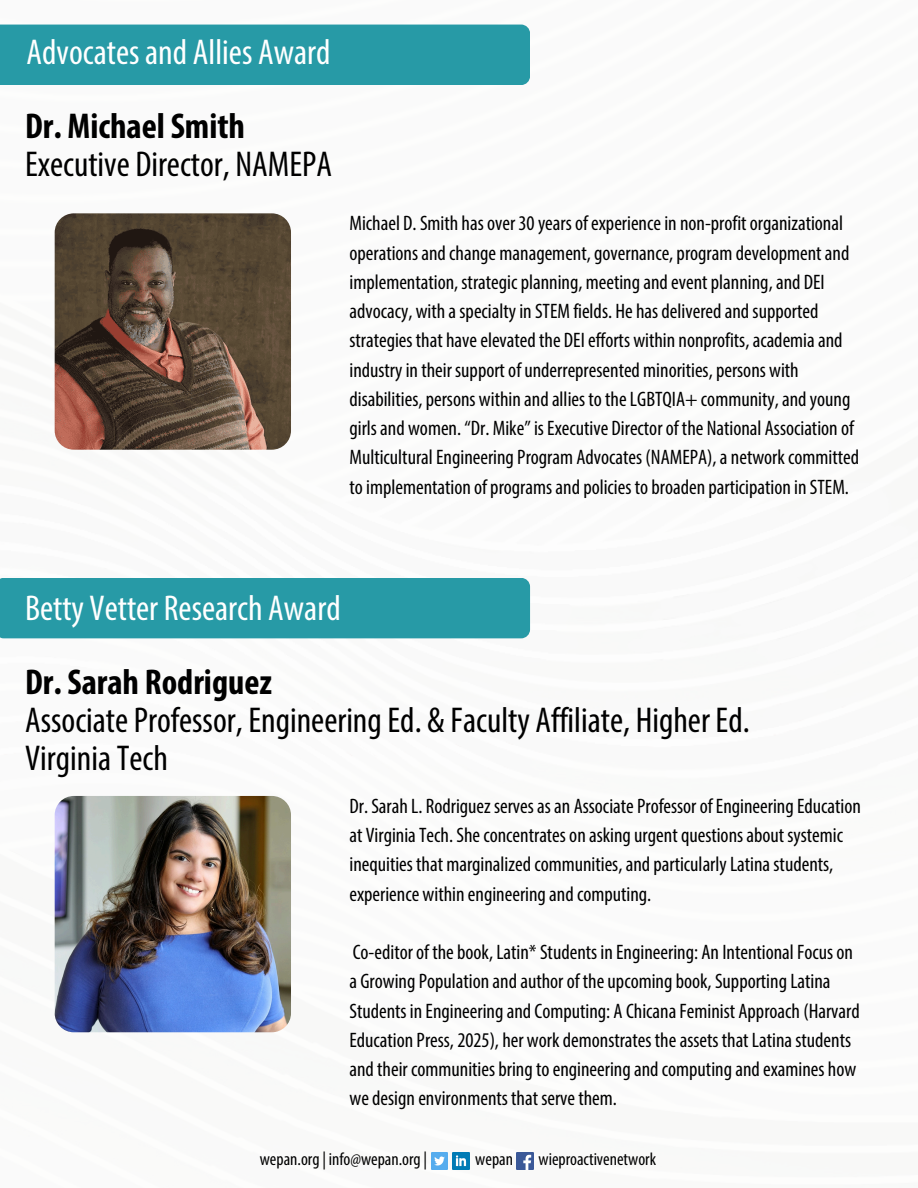
<style>
.page{position:relative;width:918px;height:1188px;background:#fff}
.page>*{position:absolute;margin:0;border:0;box-sizing:border-box;transform-origin:0 0}
.t1{font:condensed 36px/38.2px "Myriad Pro";color:#000}
.t2{font:condensed 36px "Myriad Pro";color:#fff}
.t3{font:condensed 21px/29.2px "Myriad Pro";color:#000}
.t4{font:condensed 18px "Myriad Pro";color:#000}
.s1{font-weight:700}
</style>
<div class="page">
<img style="left:517px;top:1153px;width:16px;height:16px">
<img style="left:453px;top:1153px;width:17px;height:16px">
<img style="left:431px;top:1153px;width:17px;height:16px">
<div style="left:0;top:25px;width:530px;height:60px;background:#279aa6"></div>
<img style="left:55px;top:213px;width:236px;height:237px;border-radius:19px">
<div style="left:0;top:578px;width:530px;height:60px;background:#279aa6"></div>
<img style="left:55px;top:796px;width:236px;height:236px;border-radius:19px">
<p class="t2" style="left:27px;top:37px;width:305px">Advocates and Allies Award</p>
<h2 class="t1" style="left:25px;top:110px;width:309px"><span class="s1">Dr. Michael Smith<br></span>Executive Director, NAMEPA</h2>
<h2 class="t3" style="left:349px;top:211px;width:511px">Michael D. Smith has over 30 years of experience in non-profit organizational operations and change management, governance, program development and implementation, strategic planning, meeting and event planning, and DEI advocacy, with a specialty in STEM fields. He has delivered and supported strategies that have elevated the DEI efforts within nonprofits, academia and industry in their support of underrepresented minorities, persons with disabilities, persons within and allies to the LGBTQIA+ community, and young girls and women. “Dr. Mike” is Executive Director of the National Association of Multicultural Engineering Program Advocates (NAMEPA), a network committed to implementation of programs and policies to broaden participation in STEM.</h2>
<h2 class="t2" style="left:25px;top:593px;width:317px">Betty Vetter Research Award</h2>
<p class="t1" style="left:25px;top:665px;width:726px"><span class="s1">Dr. Sarah Rodriguez<br></span>Associate Professor, Engineering Ed. &amp; Faculty Affiliate, Higher Ed.<br>Virginia Tech</p>
<h1 class="t3" style="left:349px;top:793px;width:513px">Dr. Sarah L. Rodriguez serves as an Associate Professor of Engineering Education at Virginia Tech. She concentrates on asking urgent questions about systemic inequities that marginalized communities, and particularly Latina students, experience within engineering and computing.</h1>
<h1 class="t3" style="left:349px;top:939px;width:512px">Co-editor of the book, Latin* Students in Engineering: An Intentional Focus on a Growing Population and author of the upcoming book, Supporting Latina Students in Engineering and Computing: A Chicana Feminist Approach (Harvard Education Press, 2025), her work demonstrates the assets that Latina students and their communities bring to engineering and computing and examines how we design environments that serve them.</h1>
<h1 class="t4" style="left:260px;top:1152px;width:169px">wepan.org | info@wepan.org |</h1>
<h1 class="t4" style="left:475px;top:1152px;width:39px">wepan</h1>
<h1 class="t4" style="left:539px;top:1152px;width:119px">wieproactivenetwork</h1>
</div>
